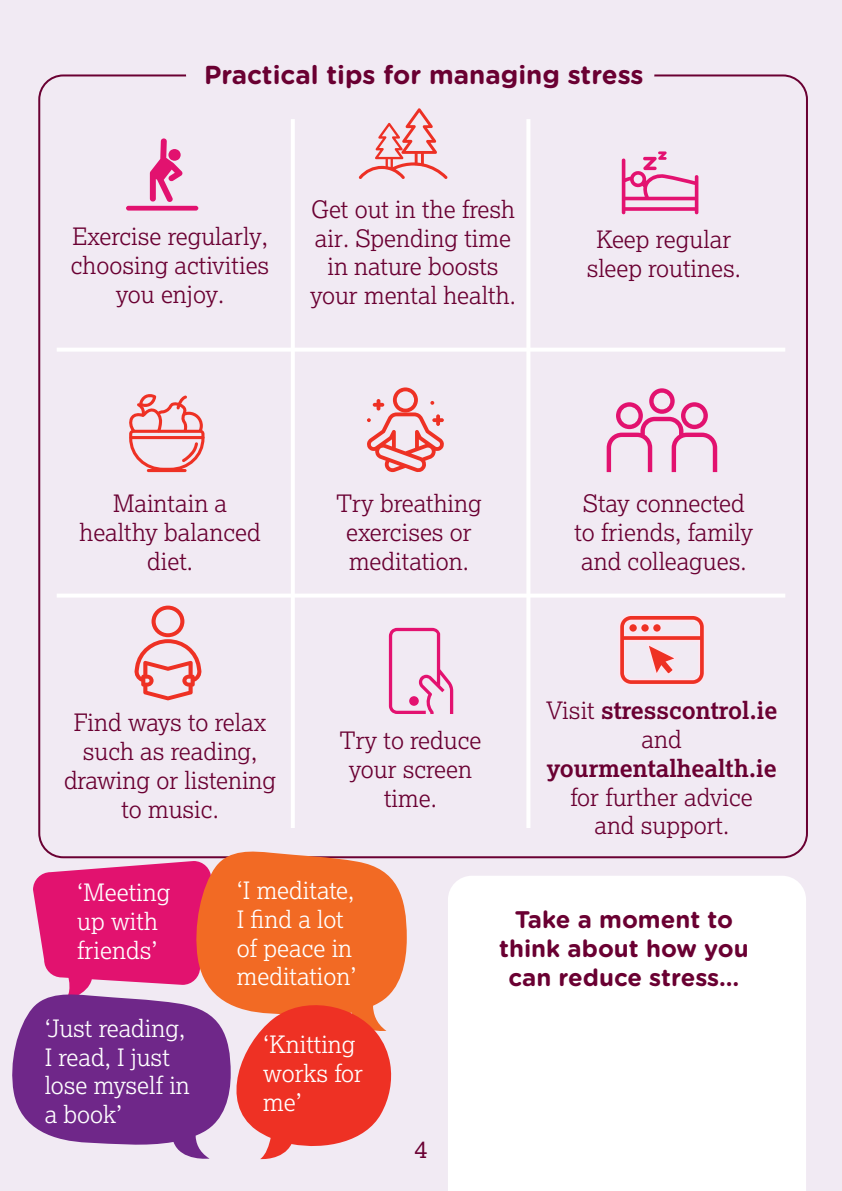
<style>
.page{position:relative;width:842px;height:1191px;background:#f1eaf3}
.page>*{position:absolute;margin:0;border:0;box-sizing:border-box;transform-origin:0 0}
.t1{font:700 26px "Gotham Rounded";color:#6a0032}
.t2{font:300 24px/28.8px "Lexia";color:#6a0032;text-align:center}
.t3{font:300 24px/28.8px "Lexia";color:#fff}
.t4{font:700 24px/28.8px "Gotham Rounded";color:#6a0032;text-align:center}
.t5{font:700 24px/28.8px "Lexia";color:#6a0032;text-align:center}
.t6{font:24px "Lexia";color:#6a0032}
.s1{font-weight:300}
</style>
<div class="page">
<div style="left:186px;top:57px;width:468px;height:35px;background:#f1eaf3;border-radius:18px"></div>
<div style="left:126px;top:206px;width:72px;height:5px;background:#e2126f;border-radius:2px"></div>
<svg style="left:150px;top:138px;width:33px;height:64px;background:#ea87b6"></svg>
<svg style="left:134px;top:605px;width:68px;height:95px;background:#f0bdc0"></svg>
<svg style="left:617px;top:613px;width:89px;height:73px;background:#f2b7bb"></svg>
<svg style="left:448px;top:875px;width:358px;height:316px"></svg>
<svg style="left:8px;top:849px;width:399px;height:312px;background:#d06377"></svg>
<hr style="left:147px;top:469px;width:40px;height:3px;background:#ee3124;border-radius:2px">
<svg style="left:128px;top:393px;width:76px;height:78px;background:#f0babd"></svg>
<svg style="left:367px;top:387px;width:77px;height:85px;background:#f0b6b9"></svg>
<svg style="left:389px;top:628px;width:64px;height:86px;background:#eec0d9"></svg>
<div style="left:409px;top:696px;width:10px;height:10px;background:#e31270;border-radius:50%"></div>
<svg style="left:607px;top:388px;width:110px;height:84px;background:#edb9d5"></svg>
<svg style="left:622px;top:151px;width:76px;height:63px;background:#ecabcd"></svg>
<svg style="left:359px;top:108px;width:88px;height:71px;background:#f0c6cb"></svg>
<hr style="left:291px;top:119px;width:4px;height:709px;background:#fff">
<hr style="left:526px;top:119px;width:4px;height:709px;background:#fff">
<svg style="left:57px;top:347px;width:728px;height:4px"></svg>
<svg style="left:57px;top:593px;width:728px;height:4px"></svg>
<p class="t1" style="left:204px;top:56px;width:441px">Practical tips for managing stress</p>
<p class="t2" style="left:71px;top:222px;width:200px">Exercise regularly, choosing activities you enjoy.</p>
<p class="t2" style="left:310px;top:194px;width:207px">Get out in the fresh air. Spending time in nature boosts your mental health.</p>
<p class="t2" style="left:587px;top:224px;width:156px">Keep regular sleep routines.</p>
<p class="t2" style="left:79px;top:488px;width:183px">Maintain a healthy balanced diet.</p>
<p class="t2" style="left:336px;top:488px;width:147px">Try breathing exercises or meditation.</p>
<p class="t2" style="left:574px;top:488px;width:180px">Stay connected to friends, family and colleagues.</p>
<p class="t2" style="left:64px;top:707px;width:214px">Find ways to relax such as reading, drawing or listening to music.</p>
<p class="t2" style="left:339px;top:725px;width:143px">Try to reduce your screen time.</p>
<p class="t3" style="left:77px;top:877px;width:95px">‘Meeting up with friends’</p>
<p class="t3" style="left:237px;top:875px;width:121px">‘I meditate,<br>I find a lot of peace in meditation’</p>
<p class="t3" style="left:45px;top:1013px;width:147px">‘Just reading,<br>I read, I just lose myself in a book’</p>
<p class="t3" style="left:263px;top:1029px;width:101px">‘Knitting works for me’</p>
<p class="t6" style="left:414px;top:1134px;width:15px">4</p>
<p class="t5" style="left:546px;top:695px;width:233px"><span class="s1">Visit</span> stresscontrol.ie <span class="s1">and</span></p>
<p class="t5" style="left:547px;top:753px;width:232px">yourmentalhealth.ie</p>
<p class="t2" style="left:571px;top:782px;width:184px">for further advice and support.</p>
<p class="t4" style="left:499px;top:904px;width:251px">Take a moment to think about how you can reduce stress…</p>
</div>
